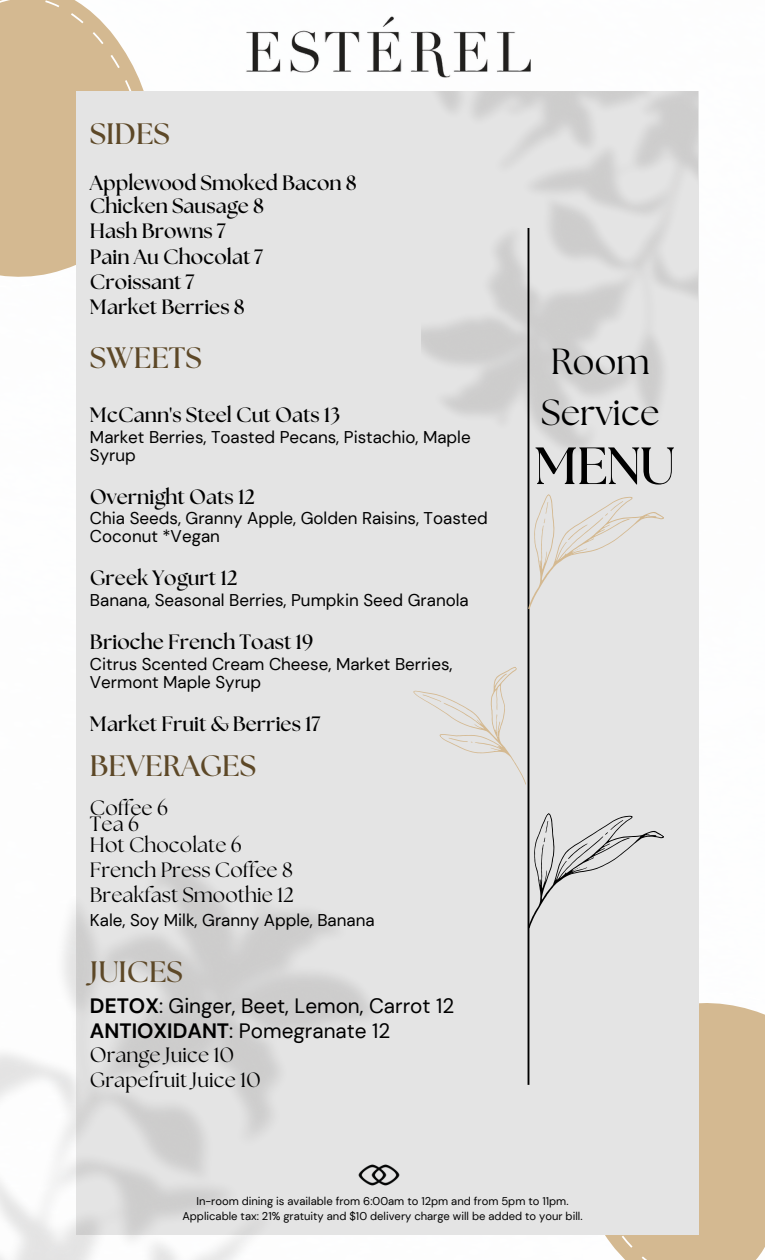
<style>
.page{position:relative;width:765px;height:1260px;background:#fff}
.page>*{position:absolute;margin:0;border:0;box-sizing:border-box;transform-origin:0 0}
.t1{font:700 52.25px "The Seasons";color:#000}
.t2{font:36.25px/50.6px "The Seasons";color:#000}
.t3{font:700 29.5px "The Seasons";color:#5d4827}
.t4{font:700 20.75px/25.2px "The Seasons";color:#000}
.t5{font:20.75px/25.2px "The Seasons";color:#000}
.t6{font:20.75px/25.2px "DM Sans";color:#000}
.t7{font:17px/17.8px "DM Sans";color:#000}
.t8{font:11.25px/15px "DM Sans";color:#000;text-align:center}
.s1{font-weight:700}
</style>
<div class="page">
<svg style="left:0;top:0;width:144px;height:277px;background:#d7bf9b"></svg>
<div style="left:605px;top:1003px;width:160px;height:257px;background:#d4b991"></div>
<div style="left:76px;top:91px;width:623px;height:1144px;background:#e4e4e4"></div>
<img style="left:421px;top:91px;width:277px;height:360px">
<hr style="left:528px;top:228px;width:1px;height:857px;background:#000">
<svg style="left:413px;top:451px;width:251px;height:507px"></svg>
<img style="left:246px;top:16px;width:285px;height:62px">
<img style="left:358px;top:1164px;width:42px;height:22px">
<h3 class="t3" style="left:90px;top:120px;width:81px">SIDES</h3>
<p class="t4" style="left:90px;top:173px;width:268px;line-height:22.5px">Applewood Smoked Bacon 8<br>Chicken Sausage 8</p>
<p class="t4" style="left:90px;top:219px;width:175px">Hash Browns 7<br>Pain Au Chocolat 7<br>Croissant 7<br>Market Berries 8</p>
<h3 class="t3" style="left:90px;top:344px;width:113px">SWEETS</h3>
<p class="t4" style="left:90px;top:403px;width:252px">McCann's Steel Cut Oats 13</p>
<p class="t7" style="left:90px;top:428px;width:382px">Market Berries, Toasted Pecans, Pistachio, Maple<br>Syrup</p>
<p class="t4" style="left:90px;top:485px;width:167px">Overnight Oats 12</p>
<p class="t7" style="left:90px;top:510px;width:399px">Chia Seeds, Granny Apple, Golden Raisins, Toasted<br>Coconut *Vegan</p>
<p class="t4" style="left:90px;top:567px;width:149px">Greek Yogurt 12</p>
<p class="t7" style="left:90px;top:591px;width:380px">Banana, Seasonal Berries, Pumpkin Seed Granola</p>
<p class="t4" style="left:90px;top:630px;width:225px">Brioche French Toast 19</p>
<p class="t7" style="left:90px;top:655px;width:364px">Citrus Scented Cream Cheese, Market Berries,<br>Vermont Maple Syrup</p>
<p class="t4" style="left:90px;top:712px;width:232px">Market Fruit &amp; Berries 17</p>
<h3 class="t3" style="left:90px;top:752px;width:168px">BEVERAGES</h3>
<p class="t5" style="left:90px;top:801px;width:79px;line-height:16px">Coffee 6<br>Tea 6</p>
<p class="t5" style="left:90px;top:833px;width:205px">Hot Chocolate 6<br>French Press Coffee 8<br>Breakfast Smoothie 12</p>
<p class="t7" style="left:90px;top:911px;width:286px">Kale, Soy Milk, Granny Apple, Banana</p>
<h3 class="t3" style="left:90px;top:958px;width:94px">JUICES</h3>
<p class="t6" style="left:90px;top:993px;width:366px"><span class="s1">DETOX</span>: Ginger, Beet, Lemon, Carrot 12<br><span class="s1">ANTIOXIDANT</span>: Pomegranate 12</p>
<p class="t5" style="left:90px;top:1043px;width:172px">Orange Juice 10<br>Grapefruit Juice 10</p>
<h2 class="t2" style="left:541px;top:338px;width:120px">Room<br>Service</h2>
<h1 class="t1" style="left:535px;top:442px;width:142px">MENU</h1>
<p class="t8" style="left:182px;top:1194px;width:402px">In-room dining is available from 6:00am to 12pm and from 5pm to 11pm.<br>Applicable tax: 21% gratuity and $10 delivery charge will be added to your bill.</p>
</div>
